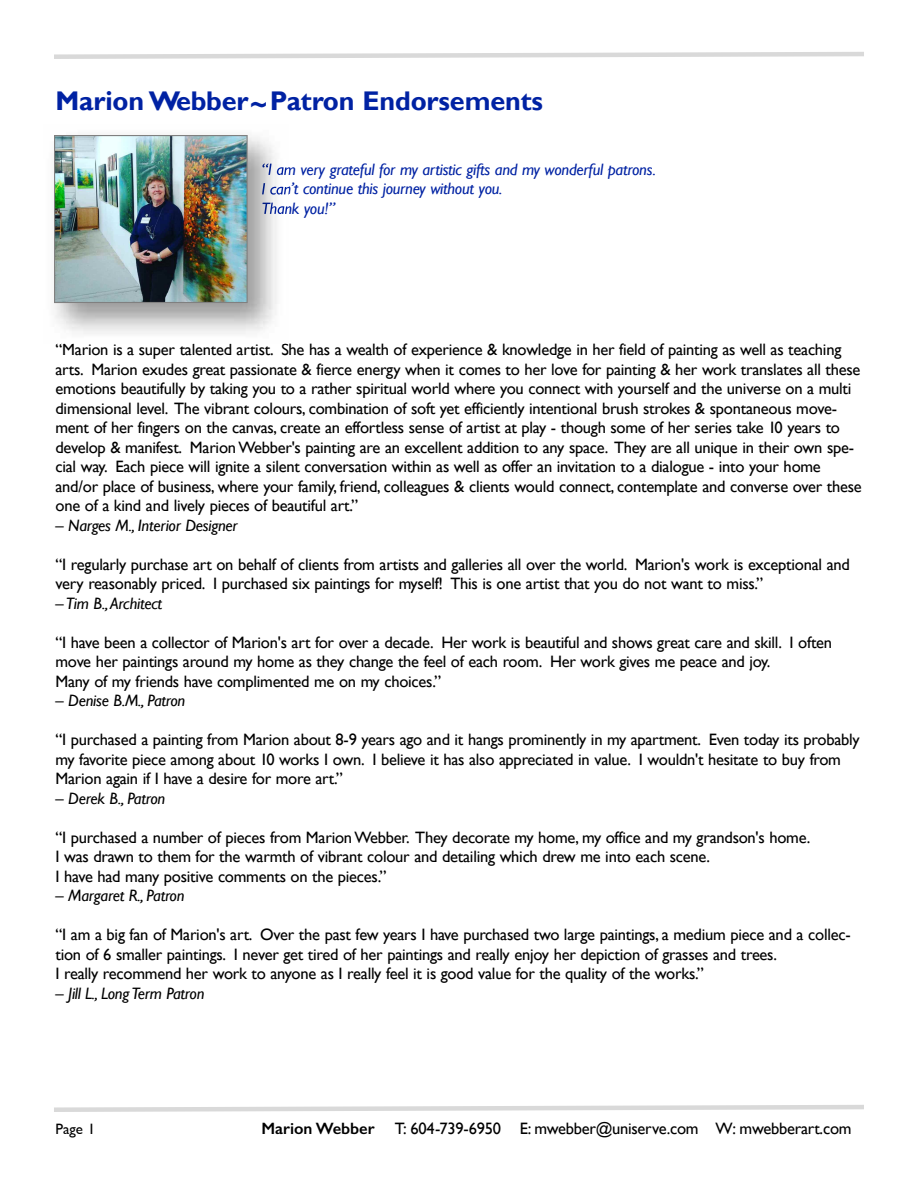
<style>
.page{position:relative;width:918px;height:1188px;background:#fff}
.page>*{position:absolute;margin:0;border:0;box-sizing:border-box;transform-origin:0 0}
.t1{font:700 27px "Gill Sans";letter-spacing:-.005em;color:#0022a3}
.t2{font:16.5px/19.5px "Gill Sans";letter-spacing:-.015em;color:#000}
.t3{font:italic 16.5px "Gill Sans";letter-spacing:-.015em;color:#000}
.t4{font:italic 16.5px/19.5px "Gill Sans";letter-spacing:-.015em;color:#0022a3}
.t5{font:15px "Gill Sans";color:#000}
.s1{font-weight:600}
</style>
<div class="page">
<svg style="left:54px;top:52px;width:810px;height:7px"></svg>
<svg style="left:54px;top:1105px;width:810px;height:7px"></svg>
<img style="left:262px;top:164px;width:26px;height:12px">
<img style="left:262px;top:183px;width:26px;height:12px">
<img style="left:262px;top:202px;width:26px;height:14px">
<img style="left:56px;top:137px;width:190px;height:164px">
<div style="left:54px;top:135px;width:194px;height:168px;border:1px solid #808080"></div>
<h1 class="t1" style="left:56px;top:85px;width:489px">Marion Webber~Patron Endorsements</h1>
<p class="t4" style="left:261px;top:159px;width:396px">“I am very grateful for my artistic gifts and my wonderful patrons.<br>I can’t continue this journey without you.<br>Thank you!”</p>
<p class="t2" style="left:56px;top:340px;width:808px">“Marion is a super talented artist. She has a wealth of experience &amp; knowledge in her field of painting as well as teaching arts. Marion exudes great passionate &amp; fierce energy when it comes to her love for painting &amp; her work translates all these emotions beautifully by taking you to a rather spiritual world where you connect with yourself and the universe on a multi dimensional level. The vibrant colours, combination of soft yet efficiently intentional brush strokes &amp; spontaneous move&shy;ment of her fingers on the canvas, create an effortless sense of artist at play - though some of her series take 10 years to develop &amp; manifest. Marion Webber's painting are an excellent addition to any space. They are all unique in their own spe&shy;cial way. Each piece will ignite a silent conversation within as well as offer an invitation to a dialogue - into your home and/or place of business, where your family, friend, colleagues &amp; clients would connect, contemplate and converse over these one of a kind and lively pieces of beautiful art.”</p>
<p class="t3" style="left:56px;top:515px;width:184px">– Narges M., Interior Designer</p>
<p class="t2" style="left:56px;top:554px;width:796px">“I regularly purchase art on behalf of clients from artists and galleries all over the world. Marion's work is exceptional and very reasonably priced. I purchased six paintings for myself! This is one artist that you do not want to miss.”</p>
<p class="t3" style="left:56px;top:593px;width:108px">–Tim B.,Architect</p>
<p class="t2" style="left:56px;top:632px;width:778px">“I have been a collector of Marion's art for over a decade. Her work is beautiful and shows great care and skill. I often move her paintings around my home as they change the feel of each room. Her work gives me peace and joy.<br>Many of my friends have complimented me on my choices.”</p>
<p class="t3" style="left:56px;top:691px;width:131px">– Denise B.M., Patron</p>
<p class="t2" style="left:56px;top:730px;width:806px">“I purchased a painting from Marion about 8-9 years ago and it hangs prominently in my apartment. Even today its probably my favorite piece among about 10 works I own. I believe it has also appreciated in value. I wouldn't hesitate to buy from<br>Marion again if I have a desire for more art.”</p>
<p class="t3" style="left:56px;top:788px;width:111px">– Derek B., Patron</p>
<p class="t2" style="left:56px;top:827px;width:756px">“I purchased a number of pieces from Marion Webber. They decorate my home, my office and my grandson's home.<br>I was drawn to them for the warmth of vibrant colour and detailing which drew me into each scene.<br>I have had many positive comments on the pieces.”</p>
<p class="t3" style="left:56px;top:886px;width:130px">– Margaret R., Patron</p>
<p class="t2" style="left:56px;top:925px;width:797px">“I am a big fan of Marion's art. Over the past few years I have purchased two large paintings, a medium piece and a collec&shy;tion of 6 smaller paintings. I never get tired of her paintings and really enjoy her depiction of grasses and trees.<br>I really recommend her work to anyone as I really feel it is good value for the quality of the works.”</p>
<p class="t3" style="left:56px;top:983px;width:150px">– Jill L., LongTerm Patron</p>
<p class="t5" style="left:56px;top:1120px;width:41px">Page 1</p>
<p class="t2" style="left:261px;top:1118px;width:592px"><span class="s1">Marion Webber</span> T: 604-739-6950 E: mwebber@uniserve.com W: mwebberart.com</p>
</div>
